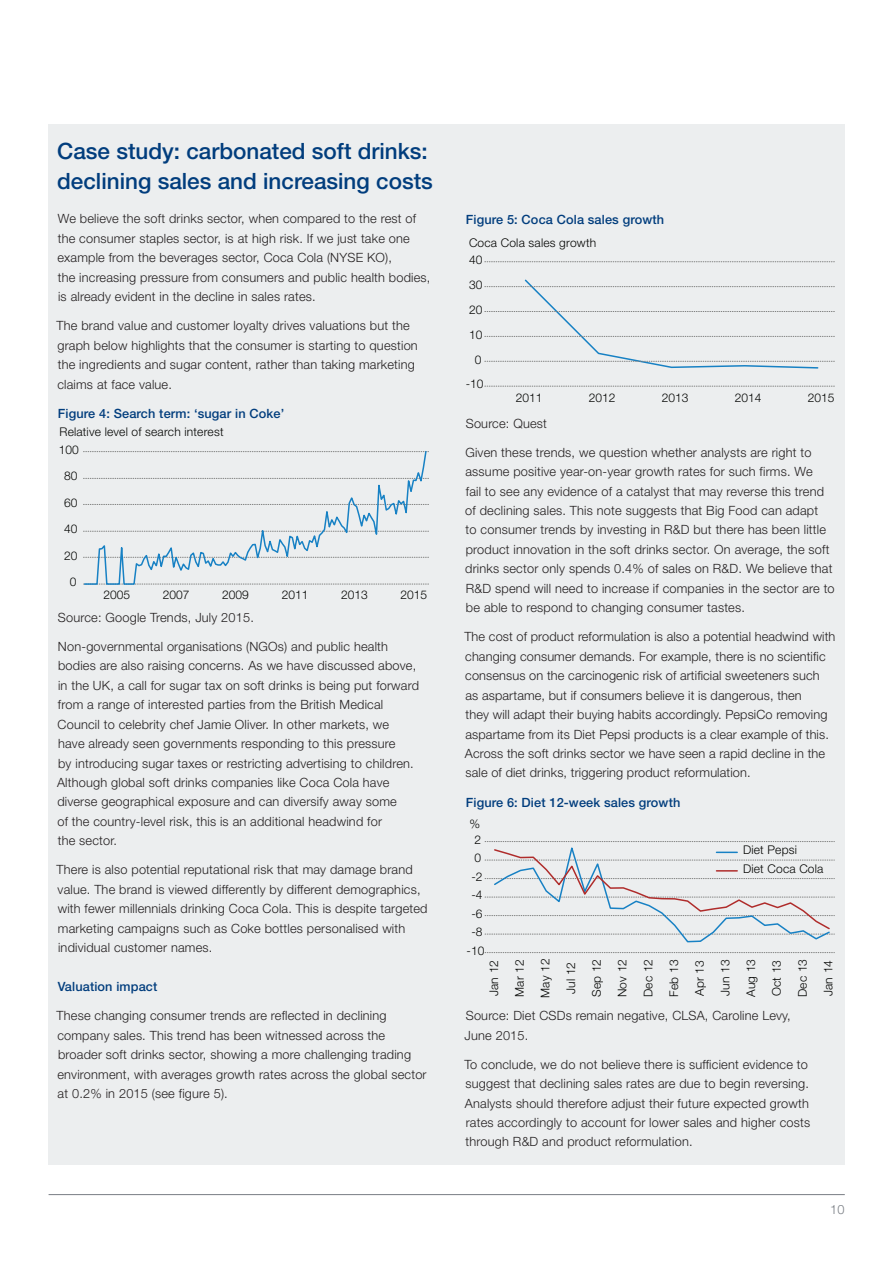
<style>
.page{position:relative;width:893px;height:1263px;background:#fff}
.page>*{position:absolute;margin:0;border:0;box-sizing:border-box;transform-origin:0 0}
.t1{font:500 22.5px/30px "Helvetica Neue LT Pro";color:#013d7d}
.t2{font:300 12.75px/19.5px "Helvetica Neue LT Pro";letter-spacing:.015em;color:#231f20}
.t3{font:500 12.75px "Helvetica Neue LT Pro";letter-spacing:.01em;color:#013d7d}
.t4{font:300 12.75px "Helvetica Neue LT Pro";color:#787d83}
.t5{font:300 12px/25.7px "Helvetica Neue LT Pro";letter-spacing:.015em;color:#040503}
</style>
<div class="page">
<div style="left:49px;top:125px;width:796px;height:1040px;background:#eceeef"></div>
<hr style="left:49px;top:1194px;width:796px;height:1px;background:#787d83">
<svg style="left:83px;top:451px;width:345px;height:134px"></svg>
<svg style="left:485px;top:261px;width:350px;height:1px"></svg>
<svg style="left:485px;top:279px;width:350px;height:90px"></svg>
<svg style="left:485px;top:386px;width:350px;height:1px"></svg>
<svg style="left:485px;top:952px;width:349px;height:1px"></svg>
<svg style="left:485px;top:841px;width:349px;height:102px"></svg>
<hr style="left:716px;top:851px;width:21px;height:2px;background:#1781c4">
<hr style="left:716px;top:870px;width:21px;height:2px;background:#af2c2b">
<h1 class="t1" style="left:57px;top:136px;width:377px">Case study: carbonated soft drinks: declining sales and increasing costs</h1>
<p class="t2" style="left:57px;top:209px;width:375px">We believe the soft drinks sector, when compared to the rest of the consumer staples sector, is at high risk. If we just take one example from the beverages sector, Coca Cola (NYSE KO),<br>the increasing pressure from consumers and public health bodies, is already evident in the decline in sales rates.</p>
<p class="t2" style="left:57px;top:316px;width:363px">The brand value and customer loyalty drives valuations but the graph below highlights that the consumer is starting to question the ingredients and sugar content, rather than taking marketing claims at face value.</p>
<p class="t3" style="left:58px;top:406px;width:228px">Figure 4: Search term: ‘sugar in Coke’</p>
<p class="t5" style="left:60px;top:419px;width:166px">Relative level of search interest</p>
<p class="t5" style="left:59px;top:437px;width:22px">100</p>
<p class="t5" style="left:64px;top:463px;width:15px">80</p>
<p class="t5" style="left:64px;top:490px;width:15px">60</p>
<p class="t5" style="left:64px;top:516px;width:15px">40</p>
<p class="t5" style="left:64px;top:543px;width:15px">20</p>
<p class="t5" style="left:70px;top:569px;width:8px">0</p>
<p class="t5" style="left:104px;top:582px;width:28px">2005</p>
<p class="t5" style="left:163px;top:582px;width:28px">2007</p>
<p class="t5" style="left:222px;top:582px;width:28px">2009</p>
<p class="t5" style="left:282px;top:582px;width:28px">2011</p>
<p class="t5" style="left:341px;top:582px;width:28px">2013</p>
<p class="t5" style="left:400px;top:582px;width:28px">2015</p>
<p class="t2" style="left:58px;top:607px;width:198px">Source: Google Trends, July 2015.</p>
<p class="t2" style="left:57px;top:636px;width:363px">Non-governmental organisations (NGOs) and public health bodies are also raising concerns. As we have discussed above, in the UK, a call for sugar tax on soft drinks is being put forward from a range of interested parties from the British Medical Council to celebrity chef Jamie Oliver. In other markets, we<br>have already seen governments responding to this pressure<br>by introducing sugar taxes or restricting advertising to children.<br>Although global soft drinks companies like Coca Cola have diverse geographical exposure and can diversify away some<br>of the country-level risk, this is an additional headwind for<br>the sector.</p>
<p class="t2" style="left:57px;top:860px;width:373px">There is also potential reputational risk that may damage brand value. The brand is viewed differently by different demographics, with fewer millennials drinking Coca Cola. This is despite targeted marketing campaigns such as Coke bottles personalised with individual customer names.</p>
<p class="t3" style="left:58px;top:979px;width:101px">Valuation impact</p>
<p class="t2" style="left:57px;top:1006px;width:372px">These changing consumer trends are reflected in declining company sales. This trend has been witnessed across the broader soft drinks sector, showing a more challenging trading environment, with averages growth rates across the global sector at 0.2% in 2015 (see figure 5).</p>
<p class="t3" style="left:466px;top:211px;width:200px">Figure 5: Coca Cola sales growth</p>
<p class="t5" style="left:469px;top:230px;width:129px">Coca Cola sales growth</p>
<p class="t5" style="left:469px;top:247px;width:15px">40</p>
<p class="t5" style="left:469px;top:271px;width:15px">30</p>
<p class="t5" style="left:469px;top:296px;width:15px">20</p>
<p class="t5" style="left:469px;top:321px;width:15px">10</p>
<p class="t5" style="left:475px;top:346px;width:8px">0</p>
<p class="t5" style="left:466px;top:371px;width:19px">-10</p>
<p class="t5" style="left:516px;top:385px;width:28px">2011</p>
<p class="t5" style="left:589px;top:385px;width:28px">2012</p>
<p class="t5" style="left:662px;top:385px;width:28px">2013</p>
<p class="t5" style="left:735px;top:385px;width:28px">2014</p>
<p class="t5" style="left:808px;top:385px;width:28px">2015</p>
<p class="t2" style="left:466px;top:413px;width:83px">Source: Quest</p>
<p class="t2" style="left:465px;top:442px;width:371px">Given these trends, we question whether analysts are right to assume positive year-on-year growth rates for such firms. We<br>fail to see any evidence of a catalyst that may reverse this trend of declining sales. This note suggests that Big Food can adapt<br>to consumer trends by investing in R&amp;D but there has been little product innovation in the soft drinks sector. On average, the soft drinks sector only spends 0.4% of sales on R&amp;D. We believe that R&amp;D spend will need to increase if companies in the sector are to be able to respond to changing consumer tastes.</p>
<p class="t2" style="left:464px;top:627px;width:372px">The cost of product reformulation is also a potential headwind with changing consumer demands. For example, there is no scientific consensus on the carcinogenic risk of artificial sweeteners such<br>as aspartame, but if consumers believe it is dangerous, then<br>they will adapt their buying habits accordingly. PepsiCo removing aspartame from its Diet Pepsi products is a clear example of this.<br>Across the soft drinks sector we have seen a rapid decline in the sale of diet drinks, triggering product reformulation.</p>
<p class="t3" style="left:466px;top:794px;width:216px">Figure 6: Diet 12-week sales growth</p>
<p class="t5" style="left:470px;top:810px;width:12px">%</p>
<p class="t5" style="left:475px;top:826px;width:8px">2</p>
<p class="t5" style="left:475px;top:845px;width:8px">0</p>
<p class="t5" style="left:471px;top:863px;width:13px">-2</p>
<p class="t5" style="left:471px;top:882px;width:13px">-4</p>
<p class="t5" style="left:471px;top:900px;width:13px">-6</p>
<p class="t5" style="left:471px;top:919px;width:13px">-8</p>
<p class="t5" style="left:467px;top:937px;width:19px">-10</p>
<p class="t5" style="left:743px;top:840px;width:82px;line-height:18.5px">Diet Pepsi<br>Diet Coca Cola</p>
<p class="t5" style="left:481px;top:998px;width:41px;rotate:-90deg">Jan 12<br>Mar 12<br>May 12<br>Jul 12<br>Sep 12<br>Nov 12<br>Dec 12<br>Feb 13<br>Apr 13<br>Jun 13<br>Aug 13<br>Oct 13<br>Dec 13<br>Jan 14</p>
<p class="t2" style="left:465px;top:1006px;width:328px">Source: Diet CSDs remain negative, CLSA, Caroline Levy,<br>June 2015.</p>
<p class="t2" style="left:464px;top:1054px;width:347px">To conclude, we do not believe there is sufficient evidence to suggest that declining sales rates are due to begin reversing.<br>Analysts should therefore adjust their future expected growth rates accordingly to account for lower sales and higher costs through R&amp;D and product reformulation.</p>
<p class="t4" style="left:830px;top:1202px;width:16px">10</p>
</div>
